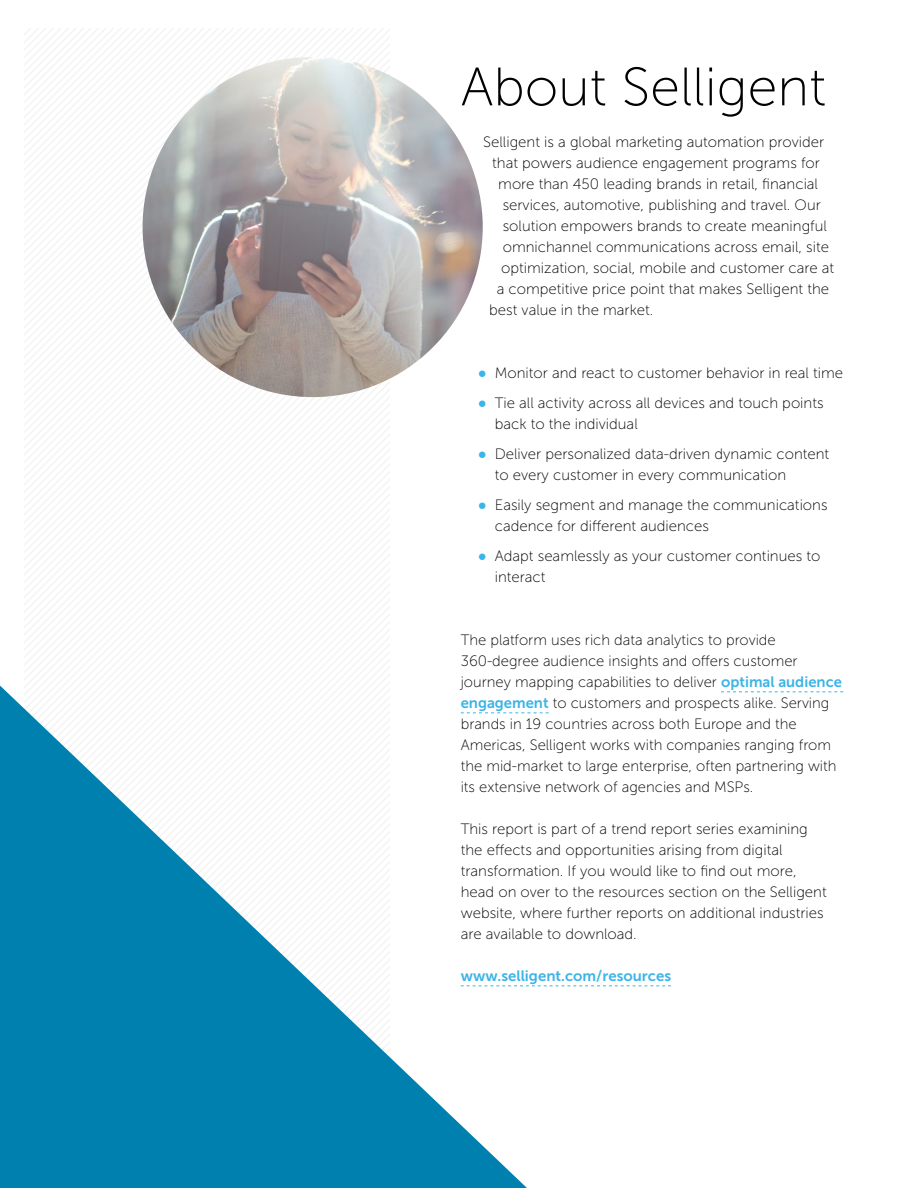
<style>
.page{position:relative;width:918px;height:1188px;background:#fff}
.page>*{position:absolute;margin:0;border:0;box-sizing:border-box;transform-origin:0 0}
.t1{font:54px "Museo Sans 100";color:#000}
.t2{font:15px/21px "Museo Sans 100";color:#000}
.t3{font:15px "Museo Sans 700";color:#3cb4e7}
.s1{font-family:"Arial";color:#3cb4e7}
.s2{font-family:"Museo Sans 700";color:#3cb4e7}
</style>
<div class="page">
<svg style="left:25px;top:28px;width:364px;height:658px"></svg>
<svg style="left:0;top:686px;width:527px;height:502px;fill:#0080ae"></svg>
<svg style="left:721px;top:691px;width:122px;height:1px"></svg>
<svg style="left:461px;top:712px;width:88px;height:1px"></svg>
<svg style="left:461px;top:985px;width:210px;height:1px"></svg>
<img style="left:143px;top:57px;width:340px;height:340px;border-radius:170px">
<h1 class="t1" style="left:461px;top:58px;width:367px">About Selligent</h1>
<p class="t2" style="left:483px;top:132px;width:342px">Selligent is a global marketing automation provider</p>
<p class="t2" style="left:492px;top:153px;width:329px">that powers audience engagement programs for</p>
<p class="t2" style="left:498px;top:174px;width:321px">more than 450 leading brands in retail, financial</p>
<p class="t2" style="left:503px;top:195px;width:320px">services, automotive, publishing and travel. Our</p>
<p class="t2" style="left:503px;top:216px;width:326px">solution empowers brands to create meaningful</p>
<p class="t2" style="left:503px;top:237px;width:328px">omnichannel communications across email, site</p>
<p class="t2" style="left:501px;top:258px;width:335px">optimization, social, mobile and customer care at</p>
<p class="t2" style="left:497px;top:279px;width:334px">a competitive price point that makes Selligent the</p>
<p class="t2" style="left:489px;top:300px;width:166px">best value in the market.</p>
<p class="t2" style="left:478px;top:363px;width:367px"><span class="s1">●</span> Monitor and react to customer behavior in real time</p>
<p class="t2" style="left:495px;top:393px;width:330px;text-indent:-17px"><span class="s1">●</span> Tie all activity across all devices and touch points back to the individual</p>
<p class="t2" style="left:495px;top:444px;width:336px;text-indent:-17px"><span class="s1">●</span> Deliver personalized data-driven dynamic content to every customer in every communication</p>
<p class="t2" style="left:495px;top:495px;width:334px;text-indent:-17px"><span class="s1">●</span> Easily segment and manage the communications cadence for different audiences</p>
<p class="t2" style="left:495px;top:546px;width:327px;text-indent:-17px"><span class="s1">●</span> Adapt seamlessly as your customer continues to interact</p>
<p class="t2" style="left:461px;top:630px;width:383px">The platform uses rich data analytics to provide 360-degree audience insights and offers customer journey mapping capabilities to deliver <span class="s2">optimal audience engagement</span> to customers and prospects alike. Serving brands in 19 countries across both Europe and the Americas, Selligent works with companies ranging from the mid-market to large enterprise, often partnering with its extensive network of agencies and MSPs.</p>
<p class="t2" style="left:461px;top:819px;width:368px">This report is part of a trend report series examining the effects and opportunities arising from digital transformation. If you would like to find out more, head on over to the resources section on the Selligent website, where further reports on additional industries are available to download.</p>
<p class="t3" style="left:461px;top:968px;width:212px">www.selligent.com/resources</p>
</div>
